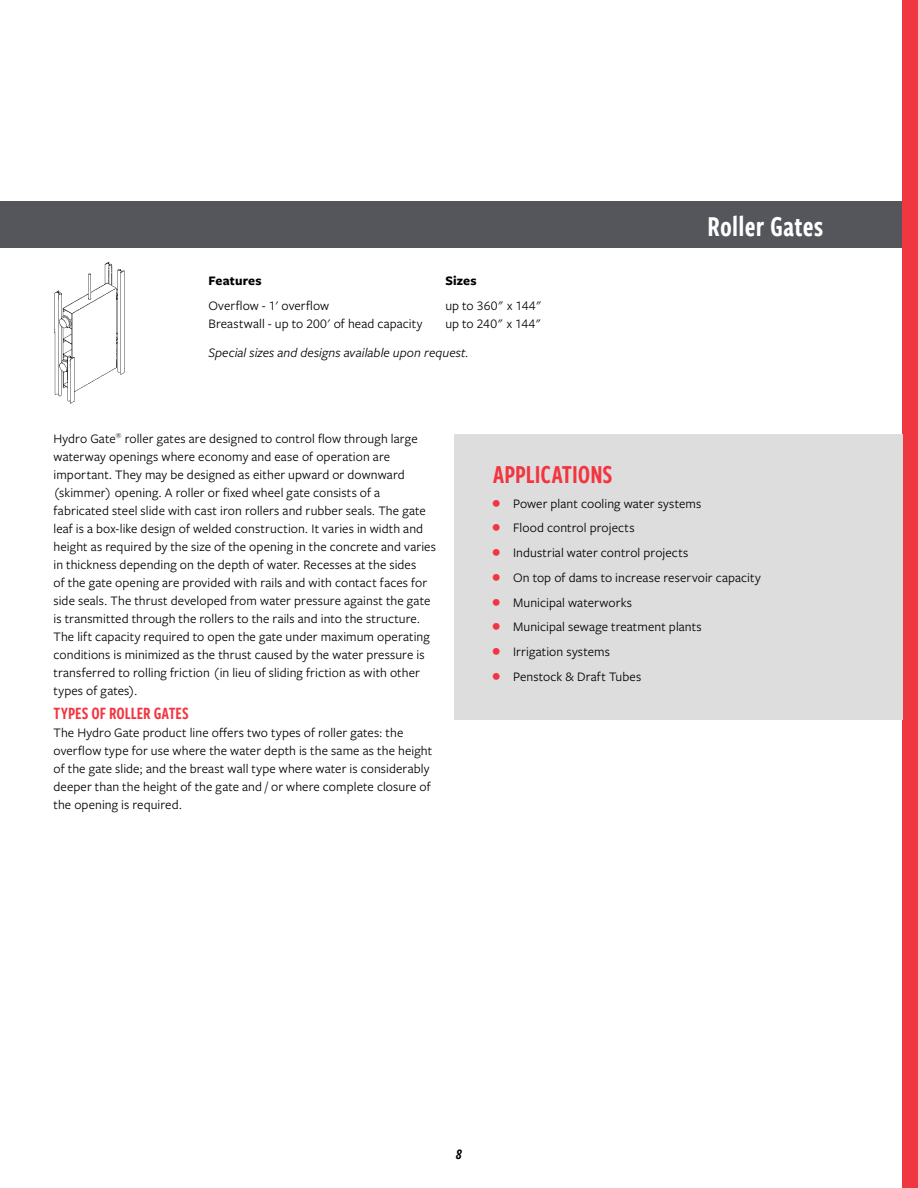
<style>
.page{position:relative;width:918px;height:1188px;background:#fff}
.page>*{position:absolute;margin:0;border:0;box-sizing:border-box;transform-origin:0 0}
.t1{font:30px "Freight Sans Cmp Pro Semi";letter-spacing:.01em;color:#fff}
.t2{font:27px "Freight Sans Cmp Pro Semi";color:#f33540}
.t3{font:18px "Freight Sans Cmp Pro Semi";color:#f33540}
.t4{font:italic 15px "Freight Sans Cmp Pro Semi";color:#000}
.t5{font:13.5px/18px "Freight Sans Pro";letter-spacing:.01em;color:#000}
.t6{font:italic 13.5px "Freight Sans Pro";letter-spacing:.005em;color:#000}
.t7{font:700 13.5px "Freight Sans Pro";letter-spacing:.01em;color:#000}
.s1{font-family:"Freight Sans Cmp Pro Semi";font-size:18px;color:#f33540}
</style>
<div class="page">
<div style="left:0;top:202px;width:918px;height:46px;background:#54565b"></div>
<div style="left:903px;top:0;width:15px;height:1188px;background:#ef3742"></div>
<img style="left:54px;top:261px;width:71px;height:143px">
<div style="left:454px;top:434px;width:449px;height:285px;background:#ddddde"></div>
<p class="t7" style="left:208px;top:271px;width:55px">Features</p>
<p class="t5" style="left:208px;top:296px;width:216px">Overflow - 1' overflow<br>Breastwall - up to 200' of head capacity</p>
<p class="t7" style="left:445px;top:271px;width:33px">Sizes</p>
<p class="t5" style="left:445px;top:296px;width:98px">up to 360" x 144" up to 240" x 144"</p>
<p class="t6" style="left:208px;top:343px;width:262px">Special sizes and designs available upon request.</p>
<h1 class="t1" style="left:707px;top:206px;width:118px">Roller Gates</h1>
<p class="t5" style="left:54px;top:429px;width:384px">Hydro Gate<sup>®</sup> roller gates are designed to control flow through large waterway openings where economy and ease of operation are important. They may be designed as either upward or downward (skimmer) opening. A roller or fixed wheel gate consists of a fabricated steel slide with cast iron rollers and rubber seals. The gate leaf is a box-like design of welded construction. It varies in width and height as required by the size of the opening in the concrete and varies in thickness depending on the depth of water. Recesses at the sides<br>of the gate opening are provided with rails and with contact faces for side seals. The thrust developed from water pressure against the gate is transmitted through the rollers to the rails and into the structure.<br>The lift capacity required to open the gate under maximum operating conditions is minimized as the thrust caused by the water pressure is transferred to rolling friction (in lieu of sliding friction as with other types of gates).</p>
<h3 class="t3" style="left:54px;top:701px;width:137px">TYPES OF ROLLER GATES</h3>
<p class="t5" style="left:54px;top:723px;width:380px">The Hydro Gate product line offers two types of roller gates: the overflow type for use where the water depth is the same as the height of the gate slide; and the breast wall type where water is considerably deeper than the height of the gate and / or where complete closure of the opening is required.</p>
<h2 class="t2" style="left:493px;top:456px;width:121px">APPLICATIONS</h2>
<p class="t5" style="left:493px;top:494px;width:210px"><span class="s1">•</span> Power plant cooling water systems</p>
<p class="t5" style="left:493px;top:519px;width:143px"><span class="s1">•</span> Flood control projects</p>
<p class="t5" style="left:493px;top:543px;width:197px"><span class="s1">•</span> Industrial water control projects</p>
<p class="t5" style="left:493px;top:568px;width:270px"><span class="s1">•</span> On top of dams to increase reservoir capacity</p>
<p class="t5" style="left:493px;top:593px;width:141px"><span class="s1">•</span> Municipal waterworks</p>
<p class="t5" style="left:493px;top:618px;width:211px"><span class="s1">•</span> Municipal sewage treatment plants</p>
<p class="t5" style="left:493px;top:642px;width:119px"><span class="s1">•</span> Irrigation systems</p>
<p class="t5" style="left:493px;top:667px;width:150px"><span class="s1">•</span> Penstock &amp; Draft Tubes</p>
<p class="t4" style="left:456px;top:1144px;width:7px">8</p>
</div>
